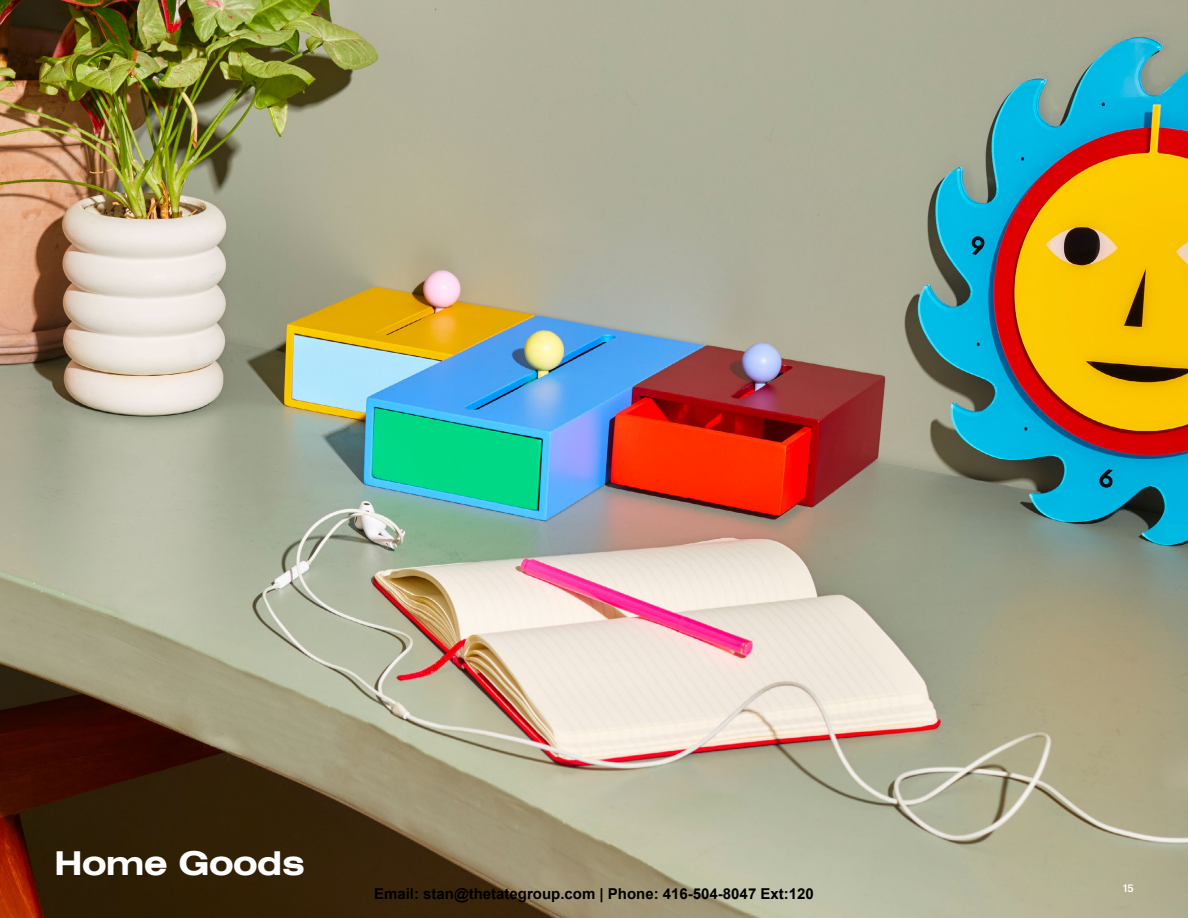
<style>
.page{position:relative;width:1188px;height:918px;background:#fff}
.page>*{position:absolute;margin:0;border:0;box-sizing:border-box;transform-origin:0 0}
.t1{font:700 expanded 33px "Swiss 721 TL";letter-spacing:-.02em;color:#fff}
.t2{font:700 15px "Arial";color:#000}
.t3{font:500 10.5px "Graphik";color:#fff}
</style>
<div class="page">
<img style="left:0;top:0;width:1188px;height:918px">
<h1 class="t1" style="left:54px;top:843px;width:253px">Home Goods</h1>
<p class="t2" style="left:374px;top:883px;width:441px">Email: stan@thetategroup.com | Phone: 416-504-8047 Ext:120</p>
<p class="t3" style="left:1123px;top:880px;width:12px">15</p>
</div>
